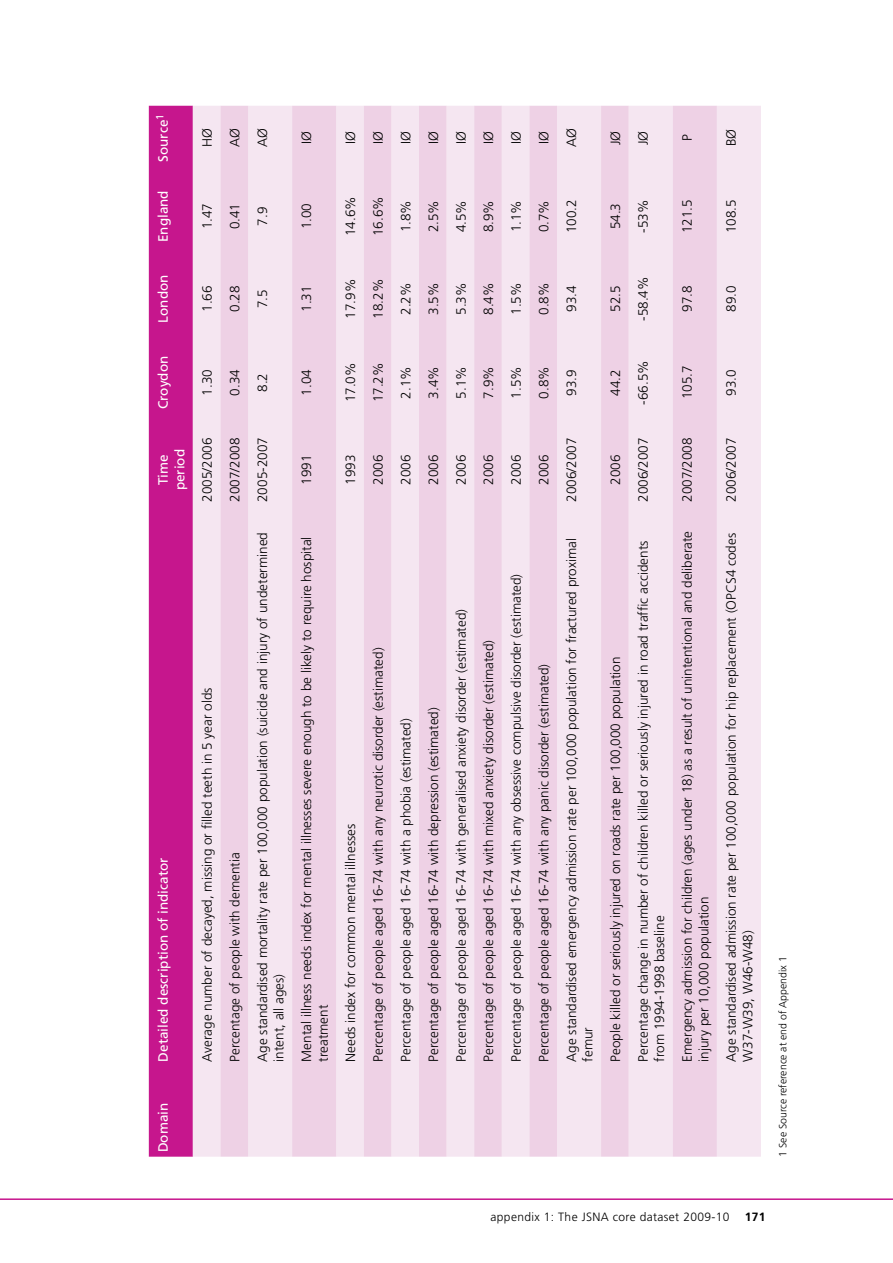
<style>
.page{position:relative;width:893px;height:1263px;background:#fff}
.page>*{position:absolute;margin:0;border:0;box-sizing:border-box;transform-origin:0 0}
.t1{font:300 13.5px/16.5px "Frutiger";color:#000}
.t2{font:13.5px/16.5px "Frutiger";color:#fff;text-align:center}
.t3{font:300 12px "Frutiger";letter-spacing:.03em;color:#000}
.t4{font:700 12px "Frutiger";color:#000}
.t5{font:300 10.5px "Frutiger";color:#000}
</style>
<div class="page">
<hr style="left:0;top:1198px;width:893px;height:2px;background:#c6168d">
<div style="left:149px;top:106px;width:44px;height:1051px;background:#c6168d"></div>
<div style="left:193px;top:106px;width:568px;height:1051px;background:#f5e6f1"></div>
<svg style="left:220px;top:106px;width:497px;height:1051px;background:#f1dbea"></svg>
<p class="t2" style="left:155px;top:162px;width:49px;rotate:-90deg">Source<sup>1</sup></p>
<p class="t2" style="left:155px;top:242px;width:53px;rotate:-90deg">England</p>
<p class="t2" style="left:155px;top:323px;width:49px;rotate:-90deg">London</p>
<p class="t2" style="left:155px;top:409px;width:55px;rotate:-90deg">Croydon</p>
<p class="t2" style="left:155px;top:490px;width:43px;rotate:-90deg">Time period</p>
<p class="t2" style="left:155px;top:1062px;width:206px;rotate:-90deg">Detailed description of indicator</p>
<p class="t1" style="left:199px;top:147px;width:20px;rotate:-90deg">HØ</p>
<p class="t1" style="left:227px;top:147px;width:20px;rotate:-90deg">AØ</p>
<p class="t1" style="left:254px;top:147px;width:20px;rotate:-90deg">AØ</p>
<p class="t1" style="left:298px;top:144px;width:14px;rotate:-90deg">IØ</p>
<p class="t1" style="left:199px;top:229px;width:28px;rotate:-90deg">1.47</p>
<p class="t1" style="left:227px;top:229px;width:28px;rotate:-90deg">0.41</p>
<p class="t1" style="left:254px;top:226px;width:20px;rotate:-90deg">7.9</p>
<p class="t1" style="left:298px;top:229px;width:28px;rotate:-90deg">1.00</p>
<p class="t1" style="left:199px;top:312px;width:28px;rotate:-90deg">1.66</p>
<p class="t1" style="left:227px;top:312px;width:28px;rotate:-90deg">0.28</p>
<p class="t1" style="left:254px;top:308px;width:20px;rotate:-90deg">7.5</p>
<p class="t1" style="left:298px;top:312px;width:28px;rotate:-90deg">1.31</p>
<p class="t1" style="left:199px;top:396px;width:28px;rotate:-90deg">1.30</p>
<p class="t1" style="left:227px;top:396px;width:28px;rotate:-90deg">0.34</p>
<p class="t1" style="left:254px;top:392px;width:20px;rotate:-90deg">8.2</p>
<p class="t1" style="left:298px;top:396px;width:28px;rotate:-90deg">1.04</p>
<p class="t1" style="left:199px;top:502px;width:65px;rotate:-90deg">2005/2006</p>
<p class="t1" style="left:227px;top:502px;width:65px;rotate:-90deg">2007/2008</p>
<p class="t1" style="left:199px;top:1062px;width:376px;rotate:-90deg">Average number of decayed, missing or filled teeth in 5 year olds</p>
<p class="t1" style="left:227px;top:1062px;width:211px;rotate:-90deg">Percentage of people with dementia</p>
<p class="t1" style="left:254px;top:502px;width:66px;rotate:-90deg">2005-2007</p>
<p class="t1" style="left:254px;top:1062px;width:531px;rotate:-90deg">Age standardised mortality rate per 100,000 population (suicide and injury of undetermined intent, all ages)</p>
<p class="t1" style="left:298px;top:485px;width:32px;rotate:-90deg">1991</p>
<p class="t1" style="left:298px;top:1062px;width:527px;rotate:-90deg">Mental illness needs index for mental illnesses severe enough to be likely to require hospital treatment</p>
<p class="t2" style="left:155px;top:1152px;width:51px;rotate:-90deg">Domain</p>
<p class="t1" style="left:342px;top:144px;width:14px;rotate:-90deg">IØ</p>
<p class="t1" style="left:370px;top:144px;width:14px;rotate:-90deg">IØ</p>
<p class="t1" style="left:398px;top:144px;width:14px;rotate:-90deg">IØ</p>
<p class="t1" style="left:425px;top:144px;width:14px;rotate:-90deg">IØ</p>
<p class="t1" style="left:453px;top:144px;width:14px;rotate:-90deg">IØ</p>
<p class="t1" style="left:480px;top:144px;width:14px;rotate:-90deg">IØ</p>
<p class="t1" style="left:508px;top:144px;width:14px;rotate:-90deg">IØ</p>
<p class="t1" style="left:536px;top:144px;width:14px;rotate:-90deg">IØ</p>
<p class="t1" style="left:563px;top:147px;width:20px;rotate:-90deg">AØ</p>
<p class="t1" style="left:342px;top:236px;width:41px;rotate:-90deg">14.6%</p>
<p class="t1" style="left:370px;top:236px;width:41px;rotate:-90deg">16.6%</p>
<p class="t1" style="left:398px;top:232px;width:34px;rotate:-90deg">1.8%</p>
<p class="t1" style="left:425px;top:232px;width:34px;rotate:-90deg">2.5%</p>
<p class="t1" style="left:453px;top:232px;width:34px;rotate:-90deg">4.5%</p>
<p class="t1" style="left:480px;top:232px;width:34px;rotate:-90deg">8.9%</p>
<p class="t1" style="left:508px;top:232px;width:34px;rotate:-90deg">1.1%</p>
<p class="t1" style="left:536px;top:232px;width:34px;rotate:-90deg">0.7%</p>
<p class="t1" style="left:563px;top:233px;width:35px;rotate:-90deg">100.2</p>
<p class="t1" style="left:342px;top:319px;width:41px;rotate:-90deg">17.9%</p>
<p class="t1" style="left:370px;top:319px;width:41px;rotate:-90deg">18.2%</p>
<p class="t1" style="left:398px;top:315px;width:34px;rotate:-90deg">2.2%</p>
<p class="t1" style="left:425px;top:315px;width:34px;rotate:-90deg">3.5%</p>
<p class="t1" style="left:453px;top:315px;width:34px;rotate:-90deg">5.3%</p>
<p class="t1" style="left:480px;top:315px;width:34px;rotate:-90deg">8.4%</p>
<p class="t1" style="left:508px;top:315px;width:34px;rotate:-90deg">1.5%</p>
<p class="t1" style="left:536px;top:315px;width:34px;rotate:-90deg">0.8%</p>
<p class="t1" style="left:563px;top:312px;width:28px;rotate:-90deg">93.4</p>
<p class="t1" style="left:342px;top:402px;width:41px;rotate:-90deg">17.0%</p>
<p class="t1" style="left:342px;top:485px;width:32px;rotate:-90deg">1993</p>
<p class="t1" style="left:342px;top:1062px;width:239px;rotate:-90deg">Needs index for common mental illnesses</p>
<p class="t1" style="left:370px;top:402px;width:41px;rotate:-90deg">17.2%</p>
<p class="t1" style="left:398px;top:399px;width:34px;rotate:-90deg">2.1%</p>
<p class="t1" style="left:425px;top:399px;width:34px;rotate:-90deg">3.4%</p>
<p class="t1" style="left:453px;top:399px;width:34px;rotate:-90deg">5.1%</p>
<p class="t1" style="left:480px;top:399px;width:34px;rotate:-90deg">7.9%</p>
<p class="t1" style="left:508px;top:399px;width:34px;rotate:-90deg">1.5%</p>
<p class="t1" style="left:536px;top:399px;width:34px;rotate:-90deg">0.8%</p>
<p class="t1" style="left:370px;top:485px;width:32px;rotate:-90deg">2006</p>
<p class="t1" style="left:398px;top:485px;width:32px;rotate:-90deg">2006</p>
<p class="t1" style="left:425px;top:485px;width:32px;rotate:-90deg">2006</p>
<p class="t1" style="left:453px;top:485px;width:32px;rotate:-90deg">2006</p>
<p class="t1" style="left:480px;top:485px;width:32px;rotate:-90deg">2006</p>
<p class="t1" style="left:508px;top:485px;width:32px;rotate:-90deg">2006</p>
<p class="t1" style="left:536px;top:485px;width:32px;rotate:-90deg">2006</p>
<p class="t1" style="left:563px;top:396px;width:28px;rotate:-90deg">93.9</p>
<p class="t1" style="left:563px;top:502px;width:65px;rotate:-90deg">2006/2007</p>
<p class="t1" style="left:370px;top:1062px;width:416px;rotate:-90deg">Percentage of people aged 16-74 with any neurotic disorder (estimated)</p>
<p class="t1" style="left:398px;top:1062px;width:345px;rotate:-90deg">Percentage of people aged 16-74 with a phobia (estimated)</p>
<p class="t1" style="left:425px;top:1062px;width:356px;rotate:-90deg">Percentage of people aged 16-74 with depression (estimated)</p>
<p class="t1" style="left:453px;top:1062px;width:454px;rotate:-90deg">Percentage of people aged 16-74 with generalised anxiety disorder (estimated)</p>
<p class="t1" style="left:480px;top:1062px;width:423px;rotate:-90deg">Percentage of people aged 16-74 with mixed anxiety disorder (estimated)</p>
<p class="t1" style="left:508px;top:1062px;width:489px;rotate:-90deg">Percentage of people aged 16-74 with any obsessive compulsive disorder (estimated)</p>
<p class="t1" style="left:536px;top:1062px;width:399px;rotate:-90deg">Percentage of people aged 16-74 with any panic disorder (estimated)</p>
<p class="t1" style="left:563px;top:1062px;width:525px;rotate:-90deg">Age standardised emergency admission rate per 100,000 population for fractured proximal femur</p>
<p class="t1" style="left:607px;top:145px;width:16px;rotate:-90deg">JØ</p>
<p class="t1" style="left:635px;top:145px;width:16px;rotate:-90deg">JØ</p>
<p class="t1" style="left:679px;top:141px;width:8px;rotate:-90deg">P</p>
<p class="t1" style="left:723px;top:146px;width:19px;rotate:-90deg">BØ</p>
<p class="t1" style="left:607px;top:229px;width:28px;rotate:-90deg">54.3</p>
<p class="t1" style="left:635px;top:233px;width:35px;rotate:-90deg">-53%</p>
<p class="t1" style="left:679px;top:233px;width:35px;rotate:-90deg">121.5</p>
<p class="t1" style="left:723px;top:233px;width:35px;rotate:-90deg">108.5</p>
<p class="t1" style="left:607px;top:312px;width:28px;rotate:-90deg">52.5</p>
<p class="t1" style="left:635px;top:321px;width:46px;rotate:-90deg">-58.4%</p>
<p class="t1" style="left:607px;top:396px;width:28px;rotate:-90deg">44.2</p>
<p class="t1" style="left:607px;top:485px;width:32px;rotate:-90deg">2006</p>
<p class="t1" style="left:635px;top:405px;width:46px;rotate:-90deg">-66.5%</p>
<p class="t1" style="left:635px;top:502px;width:65px;rotate:-90deg">2006/2007</p>
<p class="t1" style="left:607px;top:1062px;width:406px;rotate:-90deg">People killed or seriously injured on roads rate per 100,000 population</p>
<p class="t1" style="left:635px;top:1062px;width:523px;rotate:-90deg">Percentage change in number of children killed or seriously injured in road traffic accidents from 1994-1998 baseline</p>
<p class="t1" style="left:679px;top:312px;width:28px;rotate:-90deg">97.8</p>
<p class="t1" style="left:723px;top:312px;width:28px;rotate:-90deg">89.0</p>
<p class="t1" style="left:679px;top:399px;width:35px;rotate:-90deg">105.7</p>
<p class="t1" style="left:723px;top:395px;width:28px;rotate:-90deg">93.0</p>
<p class="t1" style="left:679px;top:502px;width:65px;rotate:-90deg">2007/2008</p>
<p class="t1" style="left:679px;top:1062px;width:532px;rotate:-90deg">Emergency admission for children (ages under 18) as a result of unintentional and deliberate injury per 10,000 population</p>
<p class="t1" style="left:723px;top:502px;width:65px;rotate:-90deg">2006/2007</p>
<p class="t1" style="left:723px;top:1062px;width:530px;rotate:-90deg">Age standardised admission rate per 100,000 population for hip replacement (OPCS4 codes<br>W37-W39, W46-W48)</p>
<p class="t5" style="left:777px;top:1157px;width:202px;rotate:-90deg">1 See Source reference at end of Appendix 1</p>
<p class="t3" style="left:491px;top:1210px;width:240px">appendix 1: The JSNA core dataset 2009-10</p>
<p class="t4" style="left:745px;top:1210px;width:22px">171</p>
</div>
